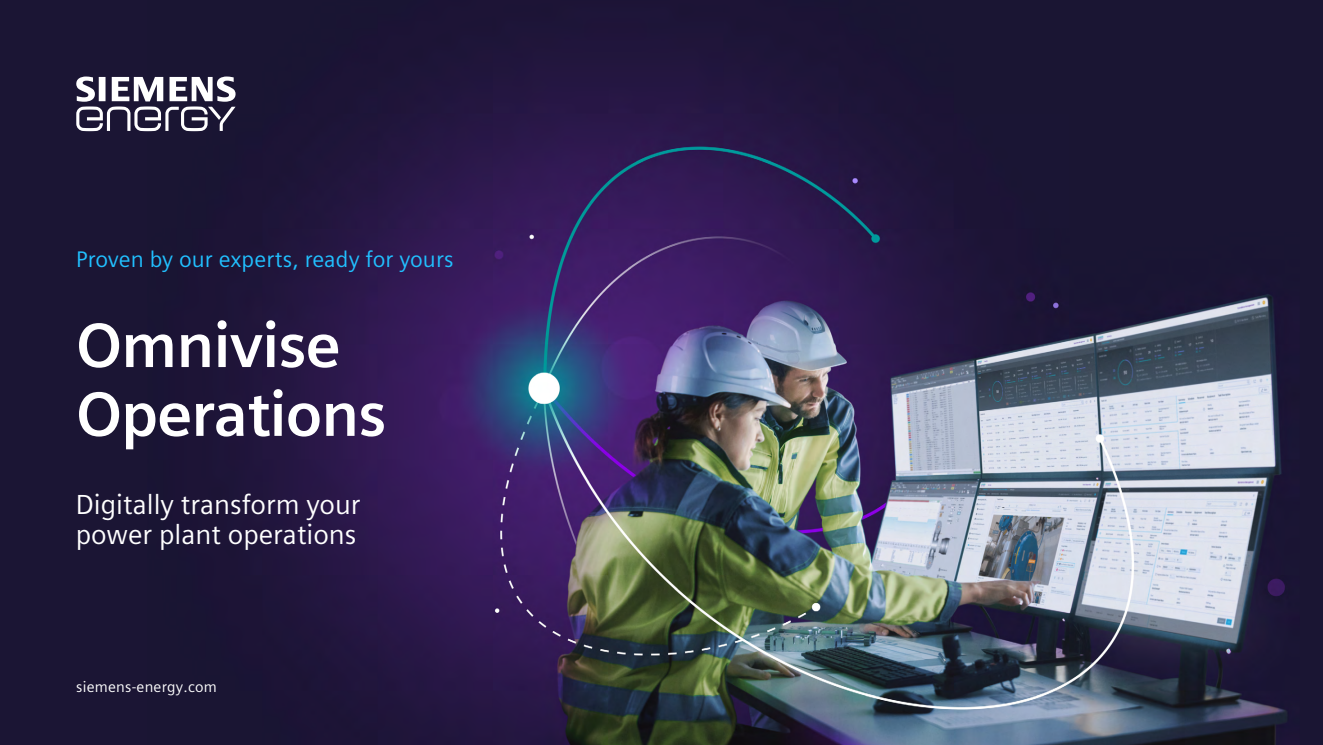
<style>
.page{position:relative;width:1323px;height:745px;background:#fff}
.page>*{position:absolute;margin:0;border:0;box-sizing:border-box;transform-origin:0 0}
.Head1_Title{font:700 62.5px/68.8px "Siemens Sans";letter-spacing:-.02em;color:#fff}
.Subhead{font:27.5px/30.2px "Siemens Sans";color:#fff}
.Claim_Title{font:22.5px "Siemens Sans";letter-spacing:.005em;color:#21c0ff}
.URL_Title{font:15px "Siemens Sans";letter-spacing:.015em;color:#fff}
</style>
<div class="page">
<div style="left:0;top:0;width:1323px;height:744px;background:#1b1534"></div>
<img style="left:148px;top:65px;width:1139px;height:679px">
<svg style="left:76px;top:76px;width:160px;height:55px"></svg>
<p class="Claim_Title" style="left:76px;top:247px;width:379px">Proven by our experts, ready for yours</p>
<p class="Head1_Title" style="left:76px;top:311px;width:312px">Omnivise<br>Operations</p>
<p class="Subhead" style="left:76px;top:489px;width:286px">Digitally transform your power plant operations</p>
<p class="URL_Title" style="left:76px;top:678px;width:142px">siemens-energy.com</p>
</div>
